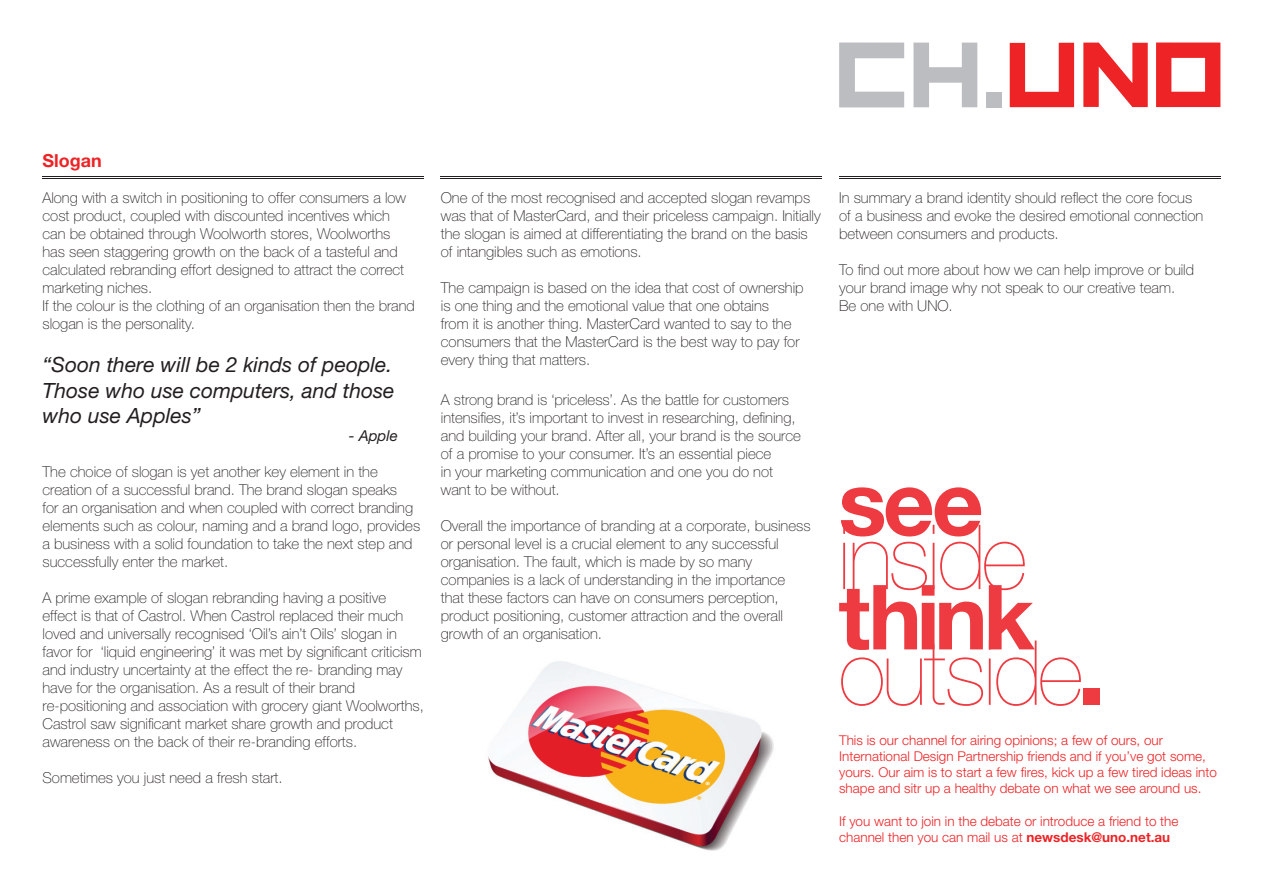
<style>
.page{position:relative;width:1263px;height:893px;background:#fff}
.page>*{position:absolute;margin:0;border:0;box-sizing:border-box;transform-origin:0 0}
.t1{font:italic 21px/25.2px "Helvetica Neue LT";color:#231f20;text-align:justify}
.t2{font:700 18px "Helvetica Neue LT";color:#ee2326}
.t3{font:100 15px/18px "Helvetica Neue LT";color:#231f20}
.t4{font:italic 15px "Helvetica Neue LT";color:#231f20}
.t5{font:300 13.5px/16.2px "Helvetica Neue LT";color:#ee2326}
.s1{font-weight:700}
</style>
<div class="page">
<svg style="left:1010px;top:43px;width:64px;height:64px"></svg>
<svg style="left:1083px;top:43px;width:65px;height:64px"></svg>
<svg style="left:1156px;top:43px;width:64px;height:64px"></svg>
<svg style="left:839px;top:43px;width:65px;height:64px"></svg>
<svg style="left:913px;top:43px;width:64px;height:64px"></svg>
<div style="left:986px;top:92px;width:15px;height:15px;background:#bcbdc0"></div>
<img style="left:488px;top:661px;width:286px;height:190px">
<svg style="left:839px;top:487px;width:242px;height:219px"></svg>
<div style="left:1083px;top:689px;width:17px;height:16px;background:#ee3a41"></div>
<hr style="left:43px;top:178px;width:381px;height:1px;background:#231f20">
<hr style="left:43px;top:176px;width:381px;height:1px;background:#231f20">
<hr style="left:441px;top:178px;width:381px;height:1px;background:#231f20">
<hr style="left:441px;top:176px;width:381px;height:1px;background:#231f20">
<hr style="left:839px;top:178px;width:381px;height:1px;background:#231f20">
<hr style="left:839px;top:176px;width:381px;height:1px;background:#231f20">
<p class="t2" style="left:43px;top:154px;width:61px">Slogan</p>
<p class="t3" style="left:43px;top:190px;width:374px">Along with a switch in positioning to offer consumers a low cost product, coupled with discounted incentives which can be obtained through Woolworth stores, Woolworths has seen staggering growth on the back of a tasteful and calculated rebranding effort designed to attract the correct marketing niches.<br>If the colour is the clothing of an organisation then the brand slogan is the personality.</p>
<h1 class="t1" style="left:43px;top:354px;width:354px">“Soon there will be 2 kinds of people.<br>Those who use computers, and those who use Apples”</h1>
<p class="t4" style="left:349px;top:430px;width:51px">- Apple</p>
<p class="t3" style="left:43px;top:464px;width:379px">The choice of slogan is yet another key element in the creation of a successful brand. The brand slogan speaks<br>for an organisation and when coupled with correct branding elements such as colour, naming and a brand logo, provides a business with a solid foundation to take the next step and successfully enter the market.</p>
<p class="t3" style="left:43px;top:590px;width:383px">A prime example of slogan rebranding having a positive effect is that of Castrol. When Castrol replaced their much loved and universally recognised ‘Oil’s ain’t Oils’ slogan in favor for ‘liquid engineering’ it was met by significant criticism and industry uncertainty at the effect the re- branding may have for the organisation. As a result of their brand re-positioning and association with grocery giant Woolworths, Castrol saw significant market share growth and product awareness on the back of their re-branding efforts.</p>
<p class="t3" style="left:43px;top:770px;width:242px">Sometimes you just need a fresh start.</p>
<p class="t3" style="left:441px;top:190px;width:381px">One of the most recognised and accepted slogan revamps was that of MasterCard, and their priceless campaign. Initially the slogan is aimed at differentiating the brand on the basis of intangibles such as emotions.</p>
<p class="t3" style="left:441px;top:280px;width:364px">The campaign is based on the idea that cost of ownership is one thing and the emotional value that one obtains<br>from it is another thing. MasterCard wanted to say to the consumers that the MasterCard is the best way to pay for every thing that matters.</p>
<p class="t3" style="left:441px;top:392px;width:362px">A strong brand is ‘priceless’. As the battle for customers intensifies, it’s important to invest in researching, defining, and building your brand. After all, your brand is the source of a promise to your consumer. It’s an essential piece<br>in your marketing communication and one you do not want to be without.</p>
<p class="t3" style="left:441px;top:518px;width:371px">Overall the importance of branding at a corporate, business or personal level is a crucial element to any successful organisation. The fault, which is made by so many companies is a lack of understanding in the importance that these factors can have on consumers perception, product positioning, customer attraction and the overall growth of an organisation.</p>
<p class="t3" style="left:839px;top:190px;width:366px">In summary a brand identity should reflect the core focus of a business and evoke the desired emotional connection between consumers and products.</p>
<p class="t3" style="left:839px;top:262px;width:356px">To find out more about how we can help improve or build your brand image why not speak to our creative team.<br>Be one with UNO.</p>
<p class="t5" style="left:839px;top:733px;width:379px">This is our channel for airing opinions; a few of ours, our International Design Partnership friends and if you’ve got some, yours. Our aim is to start a few fires, kick up a few tired ideas into shape and sitr up a healthy debate on what we see around us.</p>
<p class="t5" style="left:839px;top:814px;width:341px">If you want to join in the debate or introduce a friend to the channel then you can mail us at <span class="s1">newsdesk@uno.net.au</span></p>
</div>
